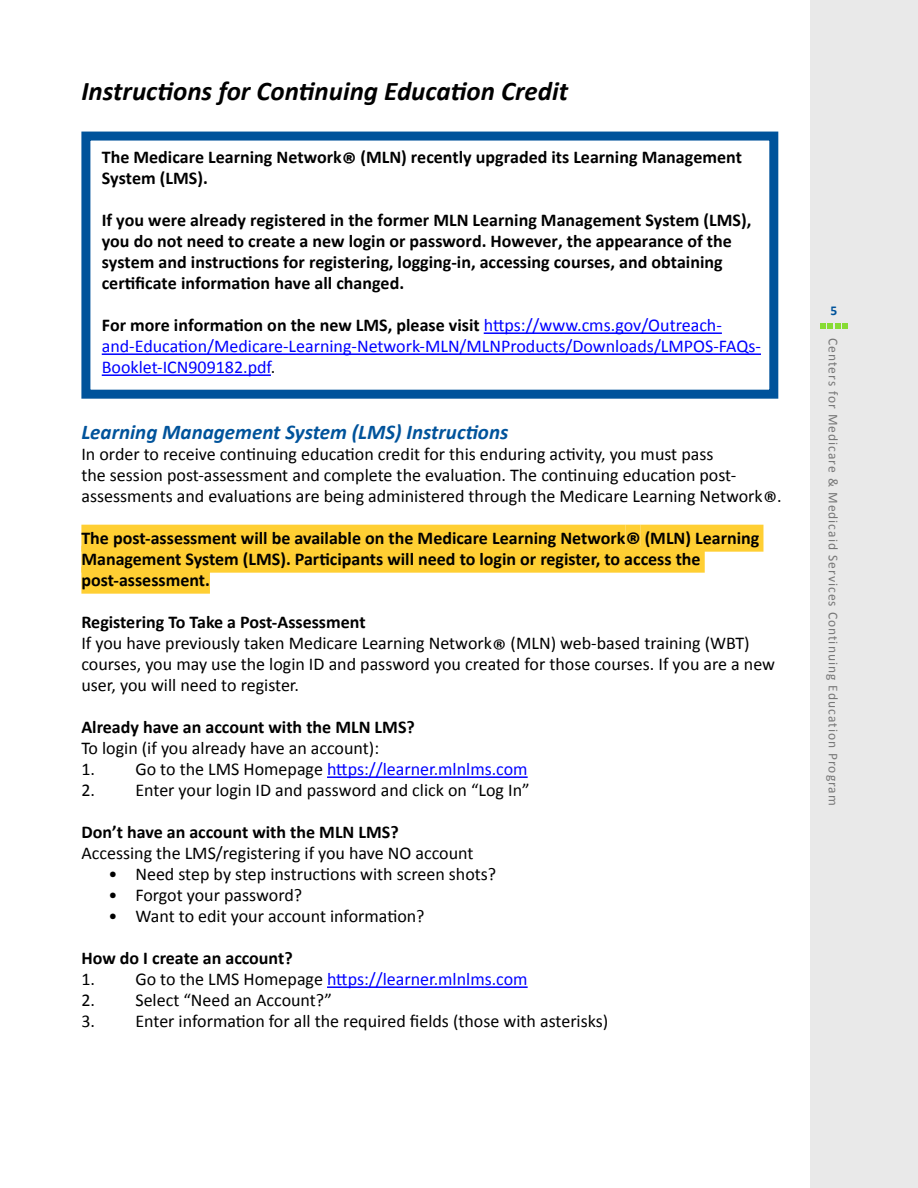
<style>
.page{position:relative;width:918px;height:1188px;background:#fff}
.page>*{position:absolute;margin:0;border:0;box-sizing:border-box;transform-origin:0 0}
.t1{font:italic 700 27px "Calibri";color:#000}
.t2{font:italic 700 21px "Calibri";color:#00539b}
.t3{font:18px/21px "Calibri";color:#000}
.t4{font:700 18px/21px "Calibri";color:#000}
.t5{font:18px "Calibri";color:#00f}
.t6{font:13.5px "Calibri";letter-spacing:.075em;color:#777}
.t7{font:700 13.5px "Calibri";color:#00539b}
.s1{font-size:28.5px}
.s2{font-weight:400;color:#00f}
.s3{color:#000}
.s4{font-size:30px}
.s5{font-size:27px}
</style>
<div class="page">
<div style="left:810px;top:0;width:108px;height:1188px;background:#e9e9e9"></div>
<svg style="left:820px;top:323px;width:28px;height:6px"></svg>
<hr style="left:484px;top:332px;width:238px;height:2px;background:#00f">
<hr style="left:102px;top:353px;width:659px;height:2px;background:#00f">
<hr style="left:102px;top:374px;width:169px;height:2px;background:#00f">
<div style="left:81px;top:525px;width:544px;height:27px;background:#ffcf33"></div>
<div style="left:625px;top:525px;width:16px;height:45px;background:#ffcf33"></div>
<div style="left:641px;top:525px;width:122px;height:27px;background:#ffcf33"></div>
<div style="left:81px;top:546px;width:624px;height:27px;background:#ffcf33"></div>
<div style="left:81px;top:567px;width:129px;height:27px;background:#ffcf33"></div>
<hr style="left:327px;top:776px;width:201px;height:2px;background:#00f">
<hr style="left:327px;top:986px;width:201px;height:2px;background:#00f">
<div style="left:81px;top:132px;width:697px;height:267px;border:9px solid #00539b"></div>
<h1 class="t1" style="left:81px;top:74px;width:488px">Instructions for Continuing Education Credit</h1>
<p class="t4" style="left:102px;top:147px;width:642px">The Medicare Learning Network<span class="s1">®</span> (MLN) recently upgraded its Learning Management</p>
<p class="t4" style="left:102px;top:168px;width:108px">System (LMS).</p>
<p class="t4" style="left:102px;top:210px;width:651px">If you were already registered in the former MLN Learning Management System (LMS),</p>
<p class="t4" style="left:102px;top:231px;width:632px">you do not need to create a new login or password. However, the appearance of the</p>
<p class="t4" style="left:102px;top:252px;width:622px">system and instructions for registering, logging-in, accessing courses, and obtaining</p>
<p class="t4" style="left:102px;top:273px;width:304px">certificate information have all changed.</p>
<p class="t4" style="left:102px;top:315px;width:622px">For more information on the new LMS, please visit <span class="s2">https://www.cms.gov/Outreach-</span></p>
<p class="t5" style="left:102px;top:335px;width:661px">and-Education/Medicare-Learning-Network-MLN/MLNProducts/Downloads/LMPOS-FAQs-</p>
<p class="t5" style="left:102px;top:356px;width:175px">Booklet-ICN909182.pdf<span class="s3">.</span></p>
<h2 class="t2" style="left:81px;top:419px;width:428px">Learning Management System (LMS) Instructions</h2>
<p class="t3" style="left:81px;top:444px;width:702px">In order to receive continuing education credit for this enduring activity, you must pass<br>the session post-assessment and complete the evaluation. The continuing education post&shy;assessments and evaluations are being administered through the Medicare Learning Network<span class="s1">®</span>.</p>
<p class="t4" style="left:81px;top:528px;width:680px">The post-assessment will be available on the Medicare Learning Network<span class="s4">®</span> (MLN) Learning<br>Management System (LMS). Participants will need to login or register, to access the</p>
<p class="t4" style="left:81px;top:570px;width:130px">post-assessment.</p>
<p class="t4" style="left:81px;top:612px;width:286px">Registering To Take a Post-Assessment</p>
<p class="t3" style="left:81px;top:633px;width:695px">If you have previously taken Medicare Learning Network<span class="s5">®</span> (MLN) web-based training (WBT) courses, you may use the login ID and password you created for those courses. If you are a new user, you will need to register.</p>
<p class="t4" style="left:81px;top:717px;width:335px">Already have an account with the MLN LMS?</p>
<p class="t3" style="left:81px;top:738px;width:299px">To login (if you already have an account):</p>
<p class="t5" style="left:81px;top:758px;width:448px"><span class="s3">1. Go to the LMS Homepage</span> https://learner.mlnlms.com</p>
<p class="t3" style="left:81px;top:780px;width:450px">2. Enter your login ID and password and click on “Log In”</p>
<p class="t4" style="left:81px;top:822px;width:319px">Don’t have an account with the MLN LMS?</p>
<p class="t3" style="left:81px;top:843px;width:394px">Accessing the LMS/registering if you have NO account</p>
<p class="t3" style="left:108px;top:864px;width:389px">• Need step by step instructions with screen shots?</p>
<p class="t3" style="left:108px;top:885px;width:195px">• Forgot your password?</p>
<p class="t3" style="left:108px;top:906px;width:318px">• Want to edit your account information?</p>
<p class="t4" style="left:81px;top:948px;width:213px">How do I create an account?</p>
<p class="t5" style="left:81px;top:968px;width:448px"><span class="s3">1. Go to the LMS Homepage</span> https://learner.mlnlms.com</p>
<p class="t3" style="left:81px;top:990px;width:252px">2. Select “Need an Account?”</p>
<p class="t3" style="left:81px;top:1011px;width:528px">3. Enter information for all the required fields (those with asterisks)</p>
<p class="t7" style="left:830px;top:302px;width:8px">5</p>
<p class="t6" style="left:842px;top:338px;width:469px;rotate:90deg">Centers for Medicare &amp; Medicaid Services Continuing Education Program</p>
</div>
